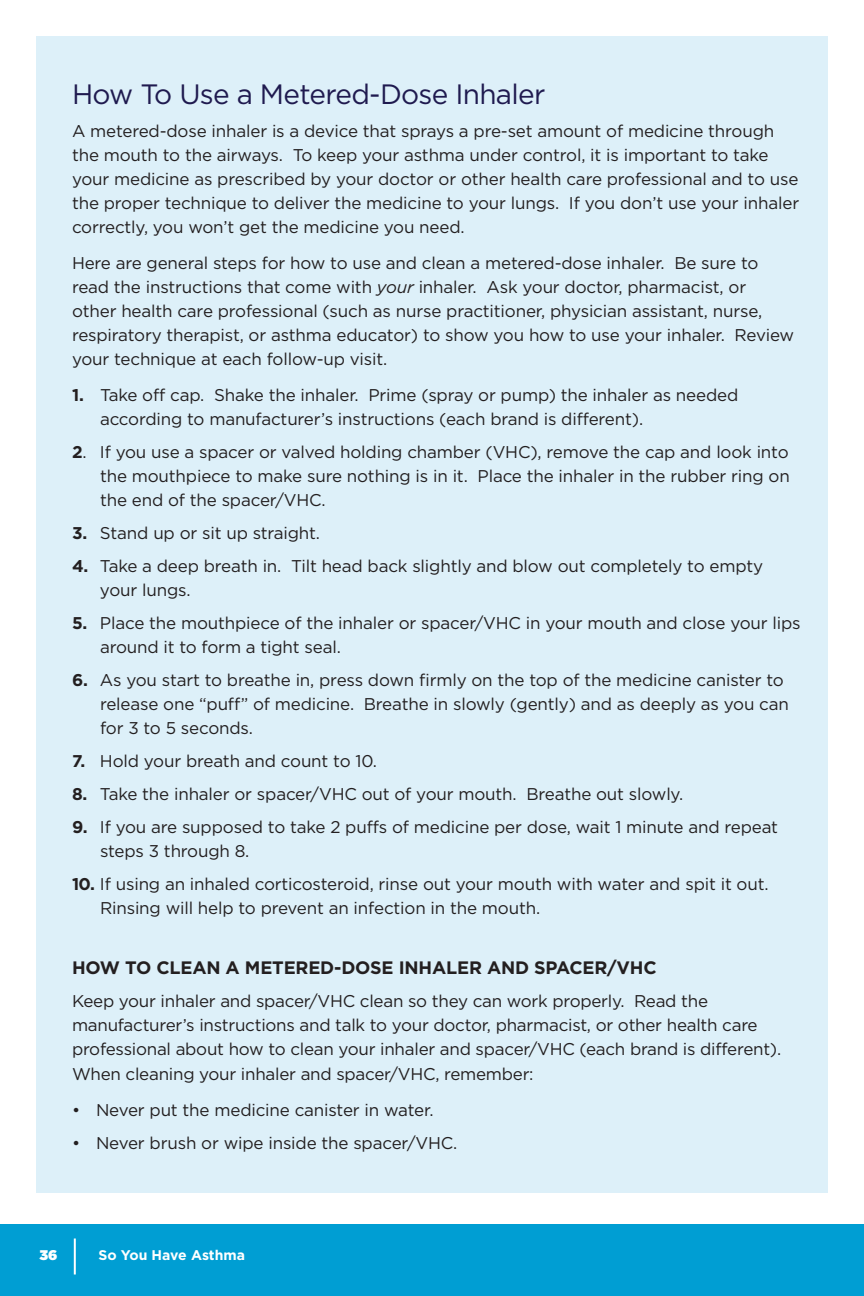
<style>
.page{position:relative;width:864px;height:1296px;background:#fff}
.page>*{position:absolute;margin:0;border:0;box-sizing:border-box;transform-origin:0 0}
.t1{font:28px "Gotham";letter-spacing:-.025em;color:#1f1a4f}
.t2{font:700 18px "Gotham";letter-spacing:-.01em;color:#231f20}
.t3{font:17px/24px "Gotham";letter-spacing:-.01em;color:#231f20}
.t4{font:700 14px "Gotham";color:#fff}
.t5{font:900 14px "Gotham";color:#fff}
.s1{font-style:italic}
.s2{font-weight:700}
</style>
<div class="page">
<div style="left:36px;top:36px;width:792px;height:1156px;background:#ddf0f9"></div>
<div style="left:0;top:1224px;width:864px;height:72px;background:#009ed3"></div>
<hr style="left:74px;top:1239px;width:2px;height:36px;background:#fff">
<p class="t1" style="left:72px;top:79px;width:475px">How To Use a Metered-Dose Inhaler</p>
<p class="t3" style="left:72px;top:119px;width:729px">A metered-dose inhaler is a device that sprays a pre-set amount of medicine through the mouth to the airways. To keep your asthma under control, it is important to take your medicine as prescribed by your doctor or other health care professional and to use the proper technique to deliver the medicine to your lungs. If you don’t use your inhaler correctly, you won’t get the medicine you need.</p>
<p class="t3" style="left:72px;top:251px;width:724px">Here are general steps for how to use and clean a metered-dose inhaler. Be sure to read the instructions that come with <span class="s1">your</span> inhaler. Ask your doctor, pharmacist, or other health care professional (such as nurse practitioner, physician assistant, nurse, respiratory therapist, or asthma educator) to show you how to use your inhaler. Review your technique at each follow-up visit.</p>
<p class="t3" style="left:100px;top:382px;width:640px;text-indent:-28px"><span class="s2">1.</span> Take off cap. Shake the inhaler. Prime (spray or pump) the inhaler as needed according to manufacturer’s instructions (each brand is different).</p>
<p class="t3" style="left:100px;top:439px;width:691px;text-align:justify;text-indent:-28px"><span class="s2">2</span>. If you use a spacer or valved holding chamber (VHC), remove the cap and look into the mouthpiece to make sure nothing is in it. Place the inhaler in the rubber ring on the end of the spacer/VHC.</p>
<p class="t3" style="left:72px;top:520px;width:250px"><span class="s2">3.</span> Stand up or sit up straight.</p>
<p class="t3" style="left:100px;top:553px;width:665px;text-indent:-28px"><span class="s2">4.</span> Take a deep breath in. Tilt head back slightly and blow out completely to empty your lungs.</p>
<p class="t3" style="left:100px;top:610px;width:702px;text-indent:-28px"><span class="s2">5.</span> Place the mouthpiece of the inhaler or spacer/VHC in your mouth and close your lips around it to form a tight seal.</p>
<p class="t3" style="left:100px;top:667px;width:690px;text-indent:-28px"><span class="s2">6.</span> As you start to breathe in, press down firmly on the top of the medicine canister to release one “puff” of medicine. Breathe in slowly (gently) and as deeply as you can for 3 to 5 seconds.</p>
<p class="t3" style="left:72px;top:748px;width:307px"><span class="s2">7.</span> Hold your breath and count to 10.</p>
<p class="t3" style="left:72px;top:781px;width:613px"><span class="s2">8.</span> Take the inhaler or spacer/VHC out of your mouth. Breathe out slowly.</p>
<p class="t3" style="left:100px;top:814px;width:680px;text-indent:-28px"><span class="s2">9.</span> If you are supposed to take 2 puffs of medicine per dose, wait 1 minute and repeat steps 3 through 8.</p>
<p class="t3" style="left:100px;top:871px;width:670px;text-indent:-28px"><span class="s2">10.</span> If using an inhaled corticosteroid, rinse out your mouth with water and spit it out.<br>Rinsing will help to prevent an infection in the mouth.</p>
<p class="t2" style="left:72px;top:958px;width:586px">HOW TO CLEAN A METERED-DOSE INHALER AND SPACER/VHC</p>
<p class="t3" style="left:72px;top:989px;width:711px">Keep your inhaler and spacer/VHC clean so they can work properly. Read the manufacturer’s instructions and talk to your doctor, pharmacist, or other health care professional about how to clean your inhaler and spacer/VHC (each brand is different).<br>When cleaning your inhaler and spacer/VHC, remember:</p>
<p class="t3" style="left:72px;top:1097px;width:363px">• Never put the medicine canister in water.</p>
<p class="t3" style="left:72px;top:1130px;width:387px">• Never brush or wipe inside the spacer/VHC.</p>
<p class="t5" style="left:39px;top:1247px;width:19px">36</p>
<p class="t4" style="left:98px;top:1247px;width:148px">So You Have Asthma</p>
</div>
